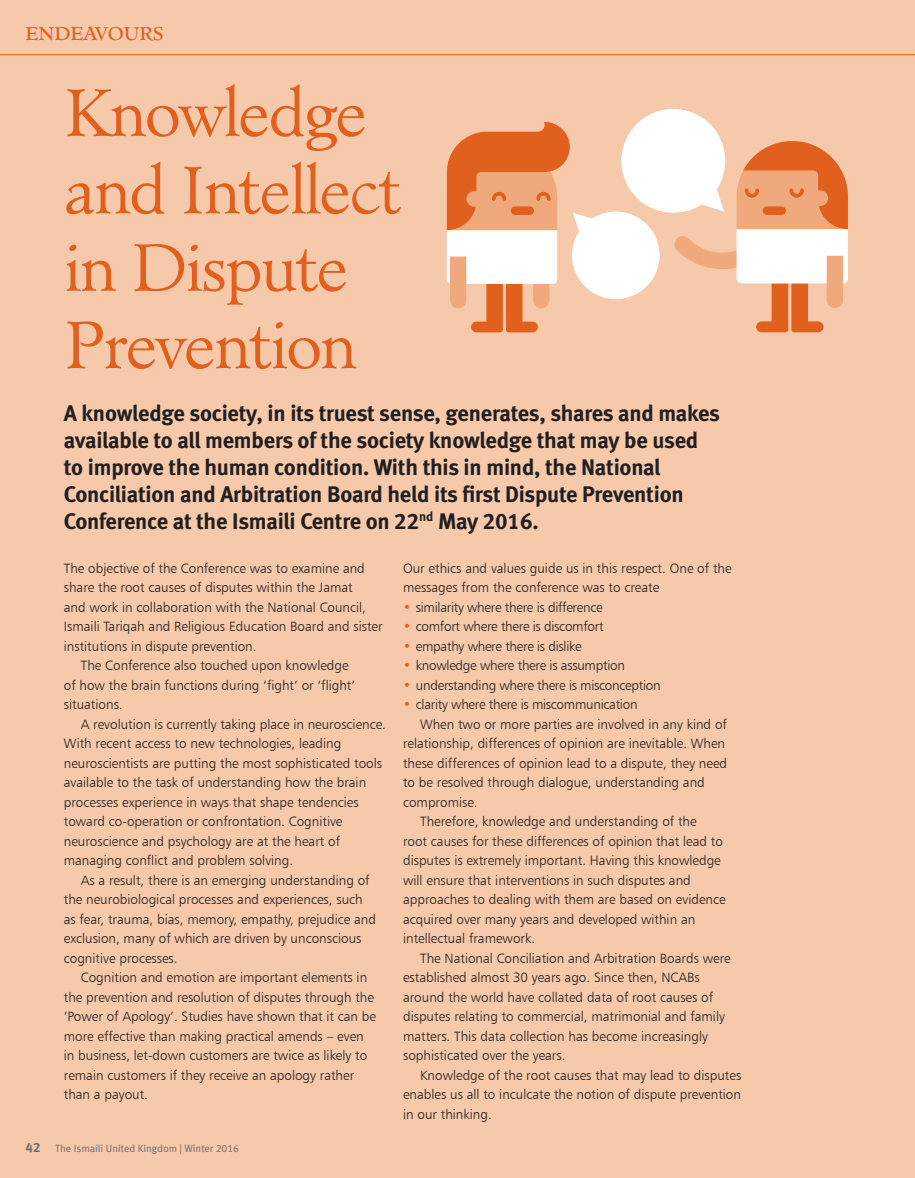
<style>
.page{position:relative;width:915px;height:1178px;background:#fff}
.page>*{position:absolute;margin:0;border:0;box-sizing:border-box;transform-origin:0 0}
.t1{font:300 64.5px/77.4px "Minister";letter-spacing:-.03em;color:#e1601e}
.SUBTITLE{font:22.5px/27px "Meta Bold LF";letter-spacing:-.01em;color:#231f20}
.t2{font:18px "Minister";color:#e1601e}
.BODY{font:13.5px/19.5px "Humanist 777 BT Light B";color:#231f20}
.first_para{font:13.5px/19.5px "Humanist 777 BT Light B";color:#231f20}
.BODY-2{font:13.5px "Humanist 777 BT Light B";letter-spacing:-.02em;color:#231f20}
.t3{font:10.5px "Meta Normal LF";color:#6c6d70}
.s1{color:#e1601e}
.s2{font-family:"Meta Bold LF";font-size:13.5px}
</style>
<div class="page">
<div style="left:0;top:0;width:914px;height:1178px;background:#f6c9aa"></div>
<svg style="left:446px;top:109px;width:401px;height:223px"></svg>
<div style="left:466px;top:191px;width:16px;height:16px;background:#f0a97c;border-radius:50%"></div>
<div style="left:510px;top:206px;width:24px;height:9px;background:#e1601e;border-radius:4px"></div>
<hr style="left:0;top:54px;width:914px;height:1px;background:#e1601e">
<h3 class="t2" style="left:26px;top:22px;width:140px">ENDEAVOURS</h3>
<p class="t1" style="left:64px;top:74px;width:339px">Knowledge and Intellect in Dispute<br>Prevention</p>
<p class="SUBTITLE" style="left:64px;top:399px;width:657px">A knowledge society, in its truest sense, generates, shares and makes available to all members of the society knowledge that may be used to improve the human condition. With this in mind, the National Conciliation and Arbitration Board held its first Dispute Prevention Conference at the Ismaili Centre on 22<sup>nd</sup> May 2016.</p>
<p class="first_para" style="left:403px;top:558px;width:330px">Our ethics and values guide us in this respect. One of the messages from the conference was to create</p>
<p class="BODY-2" style="left:403px;top:599px;width:201px"><span class="s1">•</span> similarity where there is difference</p>
<p class="BODY-2" style="left:403px;top:618px;width:202px"><span class="s1">•</span> comfort where there is discomfort</p>
<p class="BODY-2" style="left:403px;top:638px;width:180px"><span class="s1">•</span> empathy where there is dislike</p>
<p class="BODY-2" style="left:403px;top:657px;width:223px"><span class="s1">•</span> knowledge where there is assumption</p>
<p class="BODY-2" style="left:403px;top:677px;width:259px"><span class="s1">•</span> understanding where there is misconception</p>
<p class="BODY-2" style="left:403px;top:696px;width:236px"><span class="s1">•</span> clarity where there is miscommunication</p>
<p class="BODY" style="left:403px;top:714px;width:325px;text-indent:17px">When two or more parties are involved in any kind of relationship, differences of opinion are inevitable. When these differences of opinion lead to a dispute, they need to be resolved through dialogue, understanding and compromise.</p>
<p class="BODY" style="left:403px;top:811px;width:324px;text-indent:17px">Therefore, knowledge and understanding of the<br>root causes for these differences of opinion that lead to disputes is extremely important. Having this knowledge will ensure that interventions in such disputes and approaches to dealing with them are based on evidence acquired over many years and developed within an intellectual framework.</p>
<p class="BODY" style="left:403px;top:948px;width:329px;text-indent:17px">The National Conciliation and Arbitration Boards were established almost 30 years ago. Since then, NCABs around the world have collated data of root causes of disputes relating to commercial, matrimonial and family matters. This data collection has become increasingly sophisticated over the years.</p>
<p class="BODY" style="left:403px;top:1065px;width:339px;text-align:justify;text-indent:17px">Knowledge of the root causes that may lead to disputes enables us all to inculcate the notion of dispute prevention in our thinking.</p>
<p class="t3" style="left:26px;top:1143px;width:215px"><span class="s2">42</span> The Ismaili United Kingdom | Winter 2016</p>
<p class="first_para" style="left:64px;top:558px;width:320px">The objective of the Conference was to examine and share the root causes of disputes within the Jamat<br>and work in collaboration with the National Council, Ismaili Tariqah and Religious Education Board and sister institutions in dispute prevention.</p>
<p class="BODY" style="left:64px;top:655px;width:293px;text-indent:17px">The Conference also touched upon knowledge of how the brain functions during ‘fight’ or ‘flight’ situations.</p>
<p class="BODY" style="left:64px;top:714px;width:323px;text-indent:17px">A revolution is currently taking place in neuroscience.<br>With recent access to new technologies, leading neuroscientists are putting the most sophisticated tools available to the task of understanding how the brain processes experience in ways that shape tendencies toward co-operation or confrontation. Cognitive neuroscience and psychology are at the heart of managing conflict and problem solving.</p>
<p class="BODY" style="left:64px;top:870px;width:313px;text-indent:17px">As a result, there is an emerging understanding of the neurobiological processes and experiences, such as fear, trauma, bias, memory, empathy, prejudice and exclusion, many of which are driven by unconscious cognitive processes.</p>
<p class="BODY" style="left:64px;top:967px;width:313px;text-indent:17px">Cognition and emotion are important elements in the prevention and resolution of disputes through the ‘Power of Apology’. Studies have shown that it can be more effective than making practical amends – even in business, let-down customers are twice as likely to remain customers if they receive an apology rather than a payout.</p>
</div>
